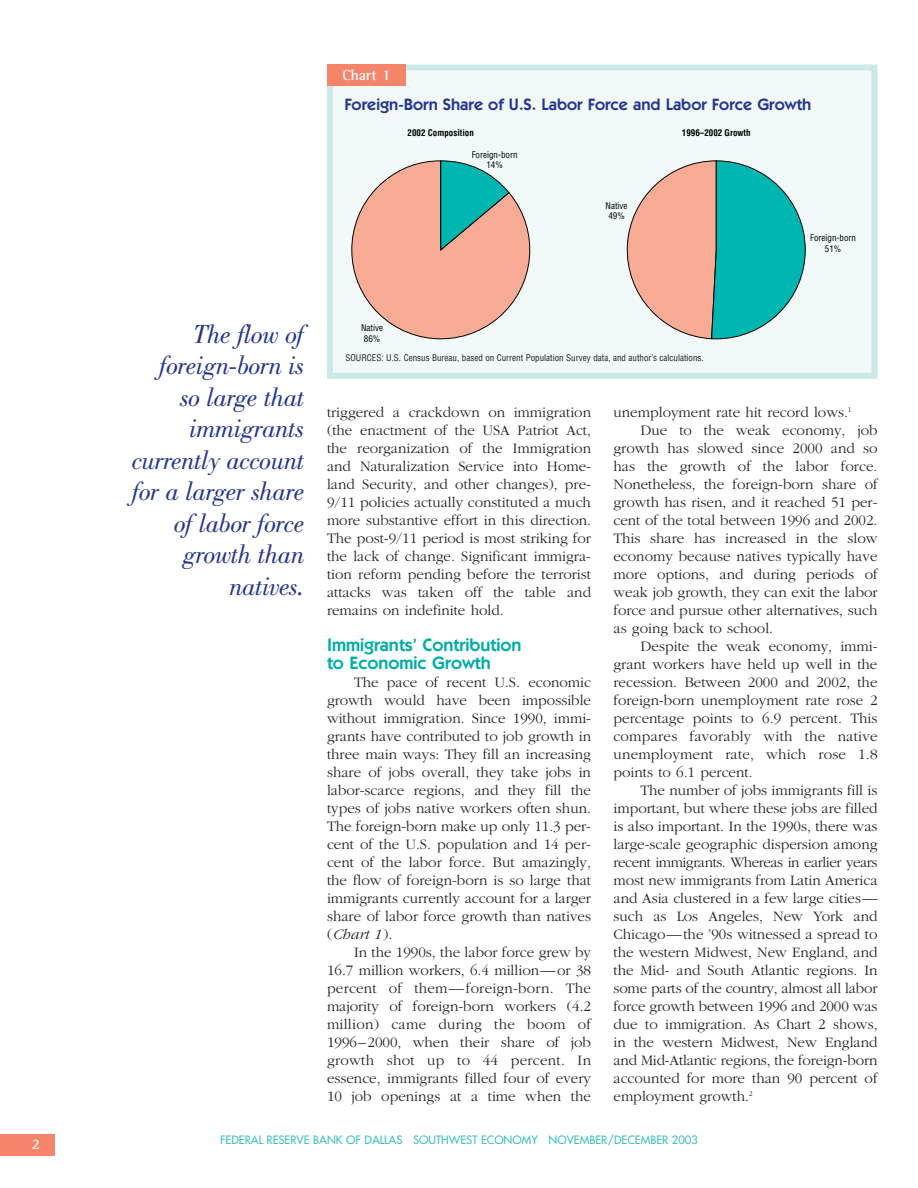
<style>
.page{position:relative;width:918px;height:1188px;background:#fff}
.page>*{position:absolute;margin:0;border:0;box-sizing:border-box;transform-origin:0 0}
.t1{font:italic 27px/31.5px "Bodoni";letter-spacing:-.02em;color:#25358f;text-align:right}
.t2{font:600 18px/18px "Itc Kabel";color:#00ada8}
.t3{font:600 16.5px "Itc Kabel";color:#25358f}
.t4{font:300 15px/18px "Garamond";color:#231f20;text-align:justify}
.t5{font:300 15px "Garamond";letter-spacing:-.03em;color:#231f20}
.t6{font:700 15px "Rotis Semi Serif";color:#fff}
.t7{font:11.25px "Futura";color:#3dbfbd}
.t8{font:condensed 9px "Helvetica";color:#231f20}
.t9{font:condensed 9px/10.5px "Helvetica";color:#000;text-align:center}
.t10{font:700 condensed 9px "Helvetica";color:#000}
.s1{font-style:italic}
</style>
<div class="page">
<div style="left:0;top:1134px;width:55px;height:21px;background:#f4846a"></div>
<div style="left:330px;top:68px;width:544px;height:308px;background:#f1f9f9"></div>
<div style="left:327px;top:64px;width:551px;height:315px;border:6px solid #cce9e9"></div>
<div style="left:327px;top:64px;width:79px;height:22px;background:#f4846a"></div>
<svg style="left:351px;top:160px;width:180px;height:180px"></svg>
<svg style="left:626px;top:160px;width:180px;height:179px"></svg>
<p class="t6" style="left:32px;top:1139px;width:10px">2</p>
<p class="t6" style="left:342px;top:70px;width:50px">Chart 1</p>
<p class="t3" style="left:344px;top:98px;width:469px">Foreign-Born Share of U.S. Labor Force and Labor Force Growth</p>
<p class="t10" style="left:408px;top:128px;width:68px">2002 Composition</p>
<p class="t10" style="left:682px;top:128px;width:70px">1996–2002 Growth</p>
<p class="t9" style="left:472px;top:149px;width:47px">Foreign-born<br>14%</p>
<p class="t9" style="left:606px;top:200px;width:23px">Native<br>49%</p>
<p class="t9" style="left:810px;top:233px;width:47px">Foreign-born<br>51%</p>
<h1 class="t1" style="left:132px;top:321px;width:174px">The flow of foreign-born is<br>so large that immigrants currently account for a larger share of labor force growth than natives.</h1>
<p class="t9" style="left:361px;top:323px;width:23px">Native<br>86%</p>
<p class="t8" style="left:345px;top:353px;width:360px">SOURCES: U.S. Census Bureau, based on Current Population Survey data, and author’s calculations.</p>
<p class="t4" style="left:614px;top:403px;width:240px">unemployment rate hit record lows.<sup>1</sup></p>
<p class="t4" style="left:640px;top:421px;width:239px">Due to the weak economy, job</p>
<p class="t4" style="left:614px;top:439px;width:266px">growth has slowed since 2000 and so</p>
<p class="t4" style="left:614px;top:457px;width:266px">has the growth of the labor force.</p>
<p class="t4" style="left:614px;top:475px;width:266px">Nonetheless, the foreign-born share of</p>
<p class="t4" style="left:614px;top:493px;width:266px">growth has risen, and it reached 51 per-</p>
<p class="t4" style="left:614px;top:511px;width:266px">cent of the total between 1996 and 2002.</p>
<p class="t4" style="left:614px;top:529px;width:266px">This share has increased in the slow</p>
<p class="t4" style="left:614px;top:547px;width:266px">economy because natives typically have</p>
<p class="t4" style="left:614px;top:565px;width:266px">more options, and during periods of</p>
<p class="t4" style="left:614px;top:583px;width:266px">weak job growth, they can exit the labor</p>
<p class="t4" style="left:614px;top:601px;width:266px">force and pursue other alternatives, such</p>
<p class="t4" style="left:614px;top:619px;width:161px">as going back to school.</p>
<p class="t4" style="left:640px;top:637px;width:239px">Despite the weak economy, immi-</p>
<p class="t4" style="left:614px;top:655px;width:265px">grant workers have held up well in the</p>
<p class="t4" style="left:614px;top:673px;width:266px">recession. Between 2000 and 2002, the</p>
<p class="t4" style="left:614px;top:691px;width:266px">foreign-born unemployment rate rose 2</p>
<p class="t4" style="left:614px;top:709px;width:266px">percentage points to 6.9 percent. This</p>
<p class="t4" style="left:614px;top:727px;width:266px">compares favorably with the native</p>
<p class="t4" style="left:614px;top:745px;width:266px">unemployment rate, which rose 1.8</p>
<p class="t4" style="left:614px;top:763px;width:141px">points to 6.1 percent.</p>
<p class="t4" style="left:640px;top:781px;width:238px">The number of jobs immigrants fill is</p>
<p class="t4" style="left:614px;top:799px;width:266px">important, but where these jobs are filled</p>
<p class="t4" style="left:614px;top:817px;width:266px">is also important. In the 1990s, there was</p>
<p class="t4" style="left:614px;top:835px;width:266px">large-scale geographic dispersion among</p>
<p class="t5" style="left:614px;top:853px;width:266px">recent immigrants. Whereas in earlier years</p>
<p class="t4" style="left:614px;top:871px;width:266px">most new immigrants from Latin America</p>
<p class="t4" style="left:614px;top:889px;width:266px">and Asia clustered in a few large cities—</p>
<p class="t4" style="left:614px;top:907px;width:266px">such as Los Angeles, New York and</p>
<p class="t4" style="left:614px;top:925px;width:266px">Chicago—the ’90s witnessed a spread to</p>
<p class="t4" style="left:614px;top:943px;width:266px">the western Midwest, New England, and</p>
<p class="t4" style="left:614px;top:961px;width:266px">the Mid- and South Atlantic regions. In</p>
<p class="t4" style="left:614px;top:979px;width:266px">some parts of the country, almost all labor</p>
<p class="t4" style="left:614px;top:997px;width:266px">force growth between 1996 and 2000 was</p>
<p class="t4" style="left:614px;top:1015px;width:266px">due to immigration. As Chart 2 shows,</p>
<p class="t4" style="left:614px;top:1033px;width:266px">in the western Midwest, New England</p>
<p class="t4" style="left:614px;top:1051px;width:266px">and Mid-Atlantic regions, the foreign-born</p>
<p class="t4" style="left:614px;top:1069px;width:266px">accounted for more than 90 percent of</p>
<p class="t4" style="left:614px;top:1087px;width:141px">employment growth.<sup>2</sup></p>
<p class="t7" style="left:220px;top:1134px;width:479px">FEDERAL RESERVE BANK OF DALLAS SOUTHWEST ECONOMY NOVEMBER/DECEMBER 2003</p>
<p class="t4" style="left:327px;top:403px;width:266px">triggered a crackdown on immigration (the enactment of the USA Patriot Act, the reorganization of the Immigration and Naturalization Service into Home&shy;land Security, and other changes), pre-9/11 policies actually constituted a much more substantive effort in this direction.<br>The post-9/11 period is most striking for the lack of change. Significant immigra&shy;tion reform pending before the terrorist attacks was taken off the table and remains on indefinite hold.</p>
<p class="t2" style="left:327px;top:638px;width:196px">Immigrants’ Contribution to Economic Growth</p>
<p class="t4" style="left:327px;top:673px;width:266px;text-indent:27px">The pace of recent U.S. economic growth would have been impossible without immigration. Since 1990, immi&shy;grants have contributed to job growth in three main ways: They fill an increasing share of jobs overall, they take jobs in labor-scarce regions, and they fill the types of jobs native workers often shun.<br>The foreign-born make up only 11.3 per&shy;cent of the U.S. population and 14 per&shy;cent of the labor force. But amazingly, the flow of foreign-born is so large that immigrants currently account for a larger share of labor force growth than natives (<span class="s1">Chart 1</span>).</p>
<p class="t4" style="left:327px;top:943px;width:266px;text-indent:27px">In the 1990s, the labor force grew by 16.7 million workers, 6.4 million—or 38 percent of them—foreign-born. The majority of foreign-born workers (4.2 million) came during the boom of 1996–2000, when their share of job growth shot up to 44 percent. In essence, immigrants filled four of every 10 job openings at a time when the</p>
</div>
